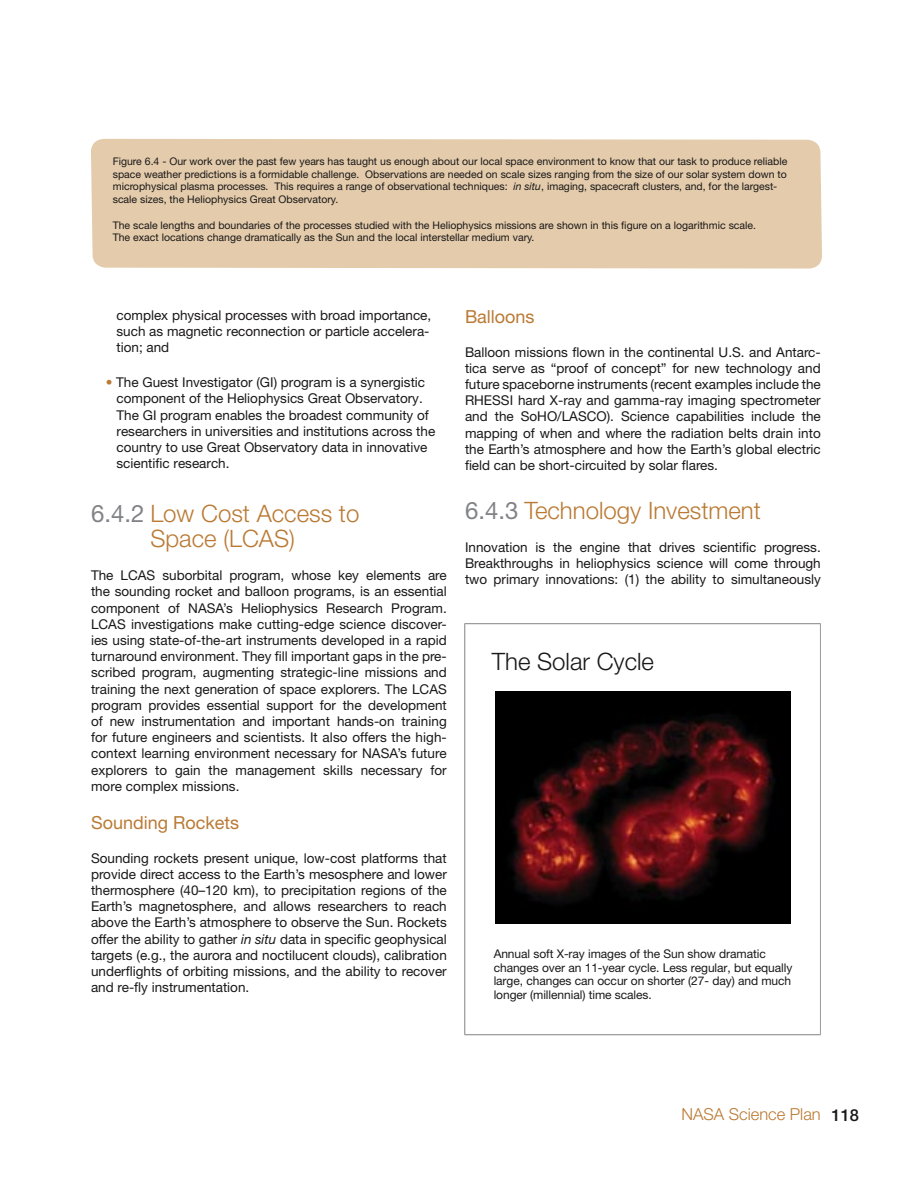
<style>
.page{position:relative;width:918px;height:1188px;background:#fff}
.page>*{position:absolute;margin:0;border:0;box-sizing:border-box;transform-origin:0 0}
.t1{font:300 24px/24.8px "Helvetica Neue";color:#ba7a34;text-align:center}
.t2{font:300 24px "Helvetica Neue";color:#1a1818}
.t3{font:18px "Helvetica Neue";color:#ba7a34}
.t4{font:300 16.5px "Helvetica Neue";color:#ba7a34}
.t5{font:13.5px/16.2px "Helvetica Neue";color:#1a1818;text-align:justify}
.t6{font:12px/13.5px "Helvetica Neue";letter-spacing:-.005em;color:#1a1818}
.t7{font:10.5px/12.8px "Helvetica Neue";color:#1a1818}
.s1{font-style:italic}
.s2{color:#ba7a34}
.s3{font-weight:400;color:#818386}
.s4{font-weight:500;color:#1a1818}
</style>
<div class="page">
<div style="left:91px;top:139px;width:731px;height:130px;background:#e3cbab"></div>
<hr style="left:464px;top:623px;width:357px;height:1px;background:#818386">
<hr style="left:464px;top:624px;width:1px;height:410px;background:#818386">
<hr style="left:464px;top:1034px;width:357px;height:1px;background:#818386">
<hr style="left:820px;top:624px;width:1px;height:410px;background:#97999c">
<img style="left:495px;top:691px;width:296px;height:233px">
<p class="t7" style="left:113px;top:155px;width:676px">Figure 6.4 - Our work over the past few years has taught us enough about our local space environment to know that our task to produce reliable space weather predictions is a formidable challenge. Observations are needed on scale sizes ranging from the size of our solar system down to microphysical plasma processes. This requires a range of observational techniques: <span class="s1">in situ</span>, imaging, spacecraft clusters, and, for the largest&shy;scale sizes, the Heliophysics Great Observatory.</p>
<p class="t7" style="left:113px;top:218px;width:645px">The scale lengths and boundaries of the processes studied with the Heliophysics missions are shown in this figure on a logarithmic scale.<br>The exact locations change dramatically as the Sun and the local interstellar medium vary.</p>
<p class="t5" style="left:117px;top:307px;width:316px;text-align:left">complex physical processes with broad importance, such as magnetic reconnection or particle accelera&shy;tion; and</p>
<p class="t5" style="left:117px;top:374px;width:320px;text-align:left;text-indent:-11px"><span class="s2">•</span> The Guest Investigator (GI) program is a synergistic component of the Heliophysics Great Observatory.<br>The GI program enables the broadest community of researchers in universities and institutions across the country to use Great Observatory data in innovative scientific research.</p>
<h2 class="t1" style="left:91px;top:501px;width:270px"><span class="s3">6.4.2</span> Low Cost Access to<br>Space (LCAS)</h2>
<p class="t5" style="left:91px;top:567px;width:357px">The LCAS suborbital program, whose key elements are the sounding rocket and balloon programs, is an essential component of NASA’s Heliophysics Research Program.<br>LCAS investigations make cutting-edge science discover&shy;ies using state-of-the-art instruments developed in a rapid turnaround environment. They fill important gaps in the pre&shy;scribed program, augmenting strategic-line missions and training the next generation of space explorers. The LCAS program provides essential support for the development of new instrumentation and important hands-on training for future engineers and scientists. It also offers the high&shy;context learning environment necessary for NASA’s future explorers to gain the management skills necessary for more complex missions.</p>
<h4 class="t3" style="left:91px;top:812px;width:150px">Sounding Rockets</h4>
<p class="t5" style="left:91px;top:850px;width:357px">Sounding rockets present unique, low-cost platforms that provide direct access to the Earth’s mesosphere and lower thermosphere (40–120 km), to precipitation regions of the Earth’s magnetosphere, and allows researchers to reach above the Earth’s atmosphere to observe the Sun. Rockets offer the ability to gather <span class="s1">in situ</span> data in specific geophysical targets (e.g., the aurora and noctilucent clouds), calibration underflights of orbiting missions, and the ability to recover and re-fly instrumentation.</p>
<h4 class="t3" style="left:465px;top:306px;width:71px">Balloons</h4>
<p class="t5" style="left:465px;top:344px;width:357px">Balloon missions flown in the continental U.S. and Antarc&shy;tica serve as “proof of concept” for new technology and future spaceborne instruments (recent examples include the RHESSI hard X-ray and gamma-ray imaging spectrometer and the SoHO/LASCO). Science capabilities include the mapping of when and where the radiation belts drain into the Earth’s atmosphere and how the Earth’s global electric field can be short-circuited by solar flares.</p>
<h2 class="t1" style="left:465px;top:497px;width:297px"><span class="s3">6.4.3</span> Technology Investment</h2>
<p class="t5" style="left:465px;top:539px;width:357px">Innovation is the engine that drives scientific progress.<br>Breakthroughs in heliophysics science will come through two primary innovations: (1) the ability to simultaneously</p>
<h3 class="t2" style="left:492px;top:646px;width:164px">The Solar Cycle</h3>
<p class="t6" style="left:494px;top:947px;width:300px">Annual soft X-ray images of the Sun show dramatic changes over an 11-year cycle. Less regular, but equally large, changes can occur on shorter (27- day) and much longer (millennial) time scales.</p>
<p class="t4" style="left:681px;top:1104px;width:179px">NASA Science Plan <span class="s4">118</span></p>
</div>
